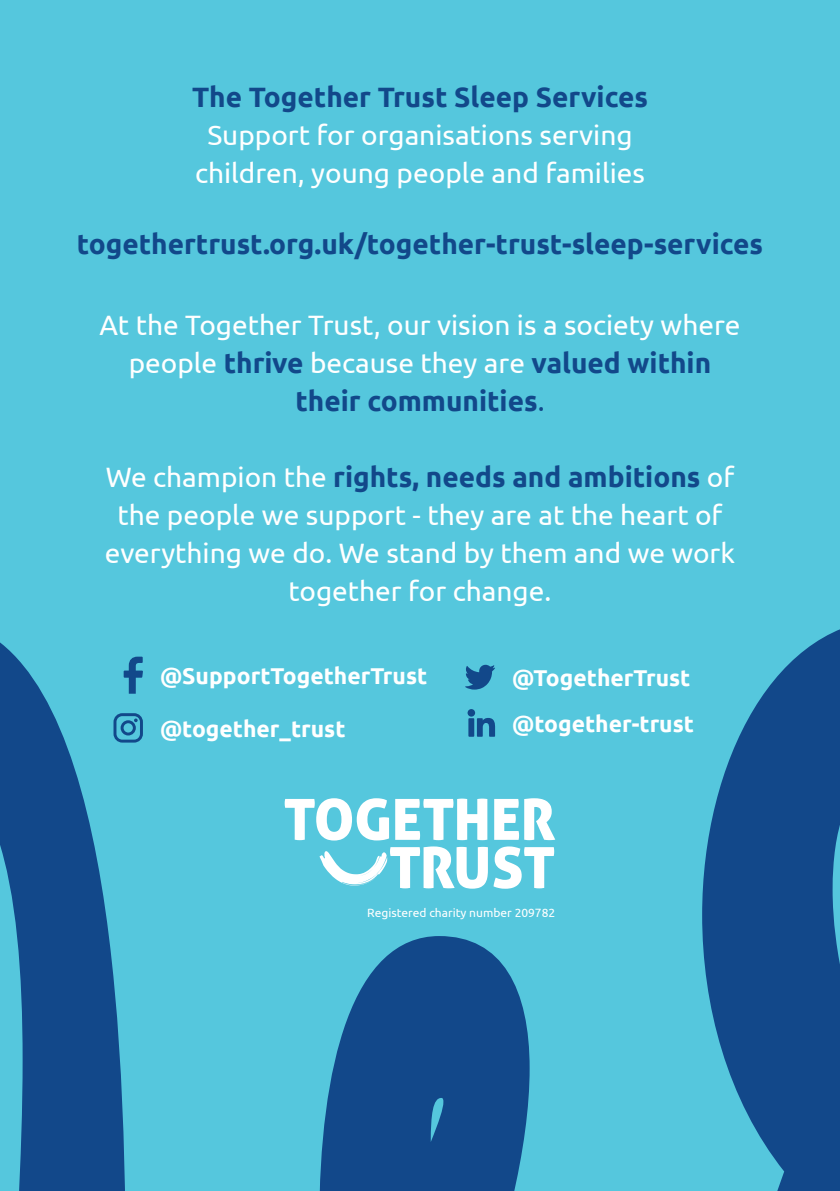
<style>
.page{position:relative;width:840px;height:1191px;background:#fff}
.page>*{position:absolute;margin:0;border:0;box-sizing:border-box;transform-origin:0 0}
.Body{font:28px/38px "Ubuntu";color:#fff;text-align:center}
.Body-2{font:700 28px "Ubuntu";color:#12488a}
.t1{font:700 22.8px "Ubuntu";color:#fff}
.t2{font:12px "Ubuntu";color:#fff}
.s1{font-weight:700;color:#12488a}
.s2{font-weight:400}
</style>
<div class="page">
<div style="left:0;top:0;width:839px;height:1191px;background:#55c7dd"></div>
<svg style="left:0;top:630px;width:839px;height:561px"></svg>
<svg style="left:124px;top:656px;width:19px;height:37px"></svg>
<svg style="left:113px;top:713px;width:30px;height:29px"></svg>
<svg style="left:465px;top:665px;width:30px;height:24px"></svg>
<svg style="left:476px;top:718px;width:19px;height:18px"></svg>
<div style="left:467px;top:709px;width:8px;height:7px;background:#12488a;border-radius:50%"></div>
<div style="left:468px;top:718px;width:6px;height:18px;background:#12488a"></div>
<p class="Body-2" style="left:192px;top:80px;width:457px">The Together Trust Sleep Services</p>
<p class="Body" style="left:207px;top:115px;width:426px">Support for organisations serving</p>
<p class="Body" style="left:195px;top:153px;width:451px">children, young people and families</p>
<p class="Body-2" style="left:77px;top:227px;width:687px">togethertrust.org.uk/together-trust-sleep-services</p>
<p class="Body" style="left:99px;top:305px;width:642px">At the Together Trust, our vision is a society where people <span class="s1">thrive</span> because they are <span class="s1">valued within</span></p>
<p class="Body-2" style="left:295px;top:384px;width:250px">their communities<span class="s2">.</span></p>
<p class="Body" style="left:105px;top:457px;width:631px">We champion the <span class="s1">rights, needs and ambitions</span> of the people we support - they are at the heart of everything we do. We stand by them and we work together for change.</p>
<p class="t1" style="left:160px;top:662px;width:268px">@SupportTogetherTrust</p>
<p class="t1" style="left:160px;top:715px;width:187px">@together_trust</p>
<p class="t1" style="left:512px;top:664px;width:180px">@TogetherTrust</p>
<p class="t1" style="left:512px;top:710px;width:183px">@together-trust</p>
<p class="t2" style="left:367px;top:906px;width:189px">Registered charity number 209782</p>
</div>
